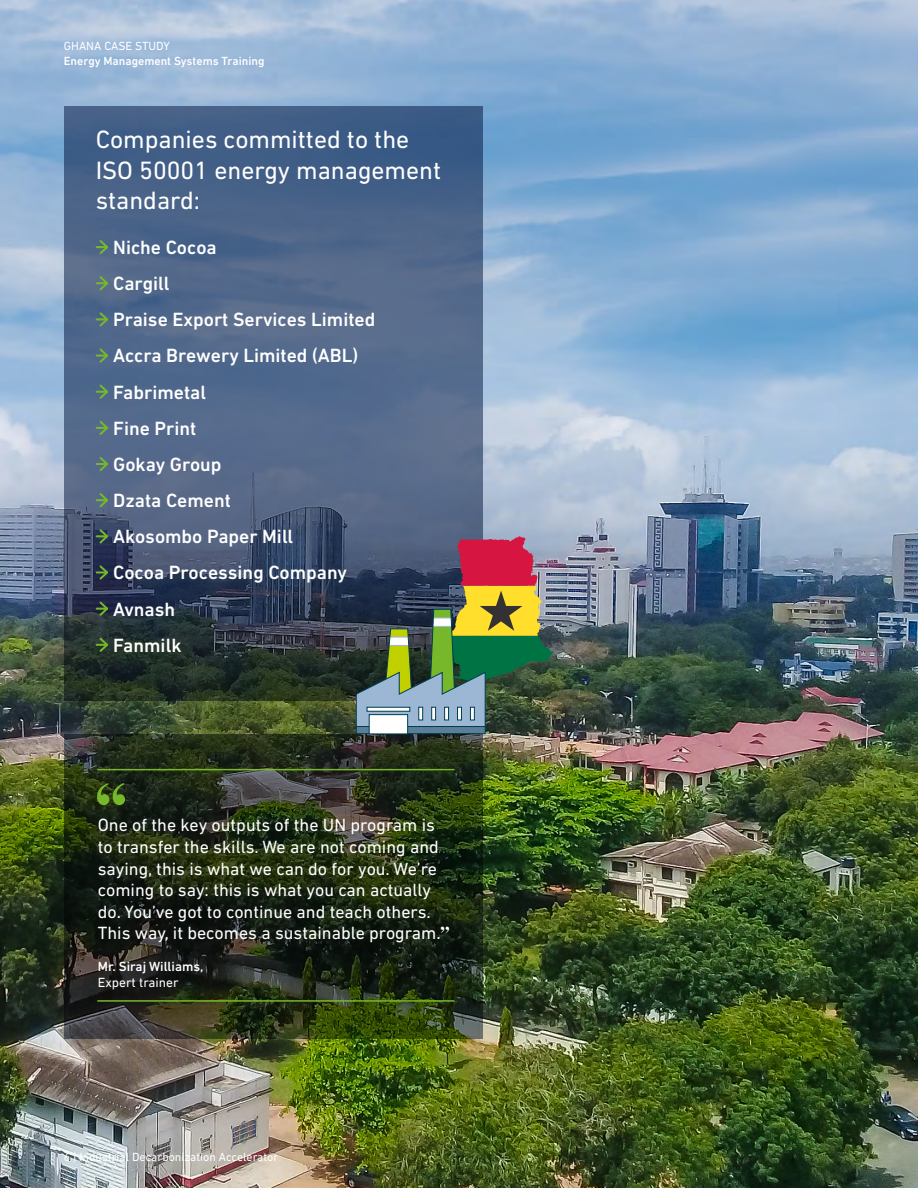
<style>
.page{position:relative;width:918px;height:1188px;background:#fff}
.page>*{position:absolute;margin:0;border:0;box-sizing:border-box;transform-origin:0 0}
.t1{font:25.5px/30.6px "DIN Next LT Pro";color:#fff}
.t2{font:500 19.5px/36.2px "DIN Next LT Pro";color:#fff}
.t3{font:18px/21.6px "DIN Next LT Pro";color:#fff}
.t4{font:500 13.5px "DIN Next LT Pro";color:#fff}
.t5{font:13.5px "DIN Next LT Pro";color:#fff}
.t6{font:12px "DIN Next LT Pro";color:#fff}
.t7{font:500 12px "DIN Next LT Pro";color:#fff}
.s1{font-family:"Times";font-weight:700}
</style>
<div class="page">
<img style="left:0;top:0;width:918px;height:1188px">
<svg style="left:64px;top:107px;width:419px;height:594px;background:#485c7a"></svg>
<svg style="left:64px;top:735px;width:419px;height:304px;background:#242d1a"></svg>
<svg style="left:97px;top:238px;width:13px;height:18px"></svg>
<svg style="left:97px;top:274px;width:13px;height:18px"></svg>
<svg style="left:97px;top:310px;width:13px;height:18px"></svg>
<svg style="left:97px;top:347px;width:13px;height:18px"></svg>
<svg style="left:97px;top:383px;width:13px;height:18px"></svg>
<svg style="left:97px;top:419px;width:13px;height:18px"></svg>
<svg style="left:97px;top:455px;width:13px;height:18px"></svg>
<svg style="left:97px;top:491px;width:13px;height:18px"></svg>
<svg style="left:97px;top:527px;width:13px;height:18px"></svg>
<svg style="left:97px;top:564px;width:13px;height:17px"></svg>
<svg style="left:97px;top:600px;width:13px;height:18px"></svg>
<svg style="left:97px;top:636px;width:13px;height:18px"></svg>
<svg style="left:97px;top:783px;width:28px;height:22px"></svg>
<hr style="left:98px;top:769px;width:356px;height:1px;background:#76b82a">
<hr style="left:98px;top:1000px;width:356px;height:2px;background:#76b82a">
<div style="left:356px;top:725px;width:18px;height:9px;background:#5c7e96;border:1px solid #003d51"></div>
<div style="left:404px;top:725px;width:81px;height:9px;background:#5c7e96;border:1px solid #003d51"></div>
<img style="left:356px;top:536px;width:197px;height:191px">
<div style="left:369px;top:714px;width:39px;height:20px;background:#fff;border:1px solid #003d51"></div>
<svg style="left:367px;top:707px;width:43px;height:4px"></svg>
<svg style="left:419px;top:707px;width:4px;height:13px"></svg>
<svg style="left:431px;top:707px;width:5px;height:13px"></svg>
<svg style="left:444px;top:707px;width:5px;height:13px"></svg>
<svg style="left:457px;top:707px;width:5px;height:13px"></svg>
<svg style="left:470px;top:707px;width:5px;height:13px"></svg>
<p class="t6" style="left:64px;top:39px;width:107px">GHANA CASE STUDY</p>
<p class="t7" style="left:64px;top:54px;width:202px">Energy Management Systems Training</p>
<h1 class="t1" style="left:96px;top:124px;width:347px">Companies committed to the<br>ISO 50001 energy management standard:</h1>
<p class="t2" style="left:113px;top:229px;width:264px">Niche Cocoa<br>Cargill<br>Praise Export Services Limited<br>Accra Brewery Limited (ABL)<br>Fabrimetal<br>Fine Print<br>Gokay Group<br>Dzata Cement<br>Akosombo Paper Mill<br>Cocoa Processing Company<br>Avnash<br>Fanmilk</p>
<p class="t3" style="left:98px;top:814px;width:353px">One of the key outputs of the UN program is to transfer the skills. We are not coming and saying, this is what we can do for you. We’re coming to say: this is what you can actually do. You’ve got to continue and teach others.<br>This way, it becomes a sustainable program.<span class="s1">”</span></p>
<p class="t4" style="left:98px;top:959px;width:107px">Mr. Siraj Williams,</p>
<p class="t5" style="left:98px;top:975px;width:82px">Expert trainer</p>
<p class="t6" style="left:64px;top:1150px;width:216px">6 | Industrial Decarbonization Accelerator</p>
</div>
